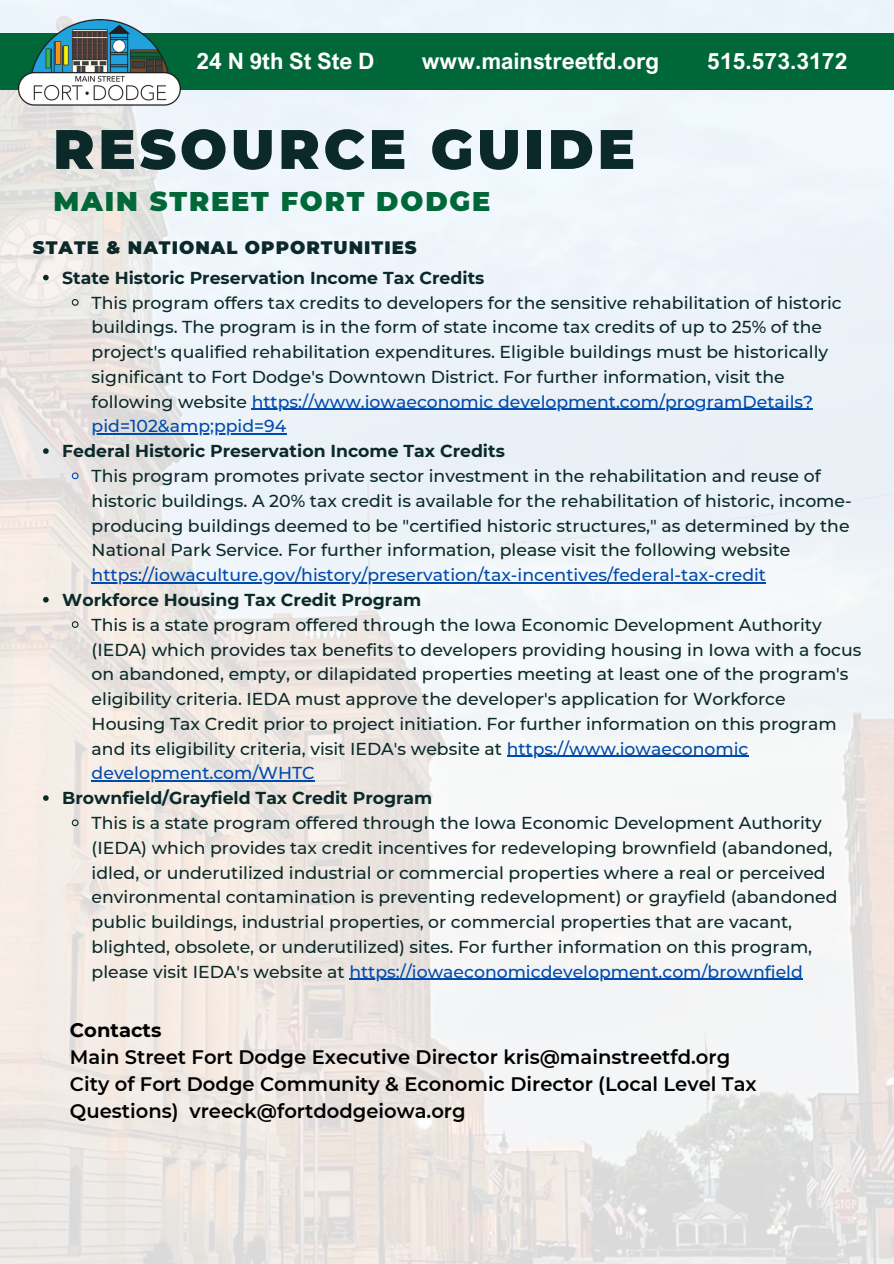
<style>
.page{position:relative;width:894px;height:1264px;background:#fff}
.page>*{position:absolute;margin:0;border:0;box-sizing:border-box;transform-origin:0 0}
.t1{font:900 55.5px "Montserrat";letter-spacing:.07em;color:#0b2929}
.t2{font:900 27px "Montserrat";letter-spacing:.07em;color:#006738}
.t3{font:700 22.5px "Arial Nova";color:#fff}
.t4{font:600 19.5px/27px "Montserrat";color:#000}
.t5{font:700 19.5px "Montserrat";color:#000}
.t6{font:900 18px "Montserrat";letter-spacing:.055em;color:#0b2929}
.t7{font:500 17.25px/24.8px "Montserrat";color:#0b2929}
.t8{font:700 17.25px "Montserrat";color:#0b2929}
.s1{color:#004aad}
</style>
<div class="page">
<img style="left:0;top:0;width:893px;height:1263px">
<div style="left:0;top:33px;width:893px;height:56px;background:#006738"></div>
<img style="left:19px;top:19px;width:162px;height:97px">
<svg style="left:43px;top:275px;width:6px;height:5px"></svg>
<svg style="left:71px;top:298px;width:8px;height:8px"></svg>
<hr style="left:251px;top:409px;width:561px;height:1px;background:#004aad">
<hr style="left:92px;top:433px;width:194px;height:2px;background:#004aad">
<svg style="left:43px;top:448px;width:6px;height:6px"></svg>
<svg style="left:71px;top:471px;width:8px;height:9px"></svg>
<hr style="left:92px;top:582px;width:673px;height:1px;background:#004aad">
<svg style="left:43px;top:597px;width:6px;height:5px"></svg>
<svg style="left:71px;top:620px;width:8px;height:8px"></svg>
<hr style="left:506px;top:755px;width:242px;height:2px;background:#004aad">
<hr style="left:92px;top:780px;width:222px;height:1px;background:#004aad">
<svg style="left:43px;top:795px;width:6px;height:5px"></svg>
<svg style="left:71px;top:818px;width:8px;height:9px"></svg>
<hr style="left:349px;top:978px;width:453px;height:1px;background:#004aad">
<p class="t3" style="left:196px;top:47px;width:179px">24 N 9th St Ste D</p>
<p class="t3" style="left:422px;top:47px;width:239px">www.mainstreetfd.org</p>
<p class="t3" style="left:707px;top:47px;width:142px">515.573.3172</p>
<p class="t1" style="left:53px;top:115px;width:583px">RESOURCE GUIDE</p>
<p class="t2" style="left:54px;top:185px;width:438px">MAIN STREET FORT DODGE</p>
<p class="t6" style="left:33px;top:236px;width:385px">STATE &amp; NATIONAL OPPORTUNITIES</p>
<p class="t8" style="left:62px;top:267px;width:423px">State Historic Preservation Income Tax Credits</p>
<p class="t7" style="left:92px;top:290px;width:751px">This program offers tax credits to developers for the sensitive rehabilitation of historic buildings. The program is in the form of state income tax credits of up to 25% of the project's qualified rehabilitation expenditures. Eligible buildings must be historically significant to Fort Dodge's Downtown District. For further information, visit the following website <span class="s1">https://www.iowaeconomic development.com/programDetails? pid=102&amp;amp;ppid=94</span></p>
<p class="t8" style="left:62px;top:440px;width:444px">Federal Historic Preservation Income Tax Credits</p>
<p class="t7" style="left:92px;top:463px;width:761px">This program promotes private sector investment in the rehabilitation and reuse of historic buildings. A 20% tax credit is available for the rehabilitation of historic, income&shy;producing buildings deemed to be "certified historic structures," as determined by the National Park Service. For further information, please visit the following website <span class="s1">https://iowaculture.gov/history/preservation/tax-incentives/federal-tax-credit</span></p>
<p class="t8" style="left:62px;top:589px;width:360px">Workforce Housing Tax Credit Program</p>
<p class="t7" style="left:92px;top:612px;width:771px">This is a state program offered through the Iowa Economic Development Authority (IEDA) which provides tax benefits to developers providing housing in Iowa with a focus on abandoned, empty, or dilapidated properties meeting at least one of the program's eligibility criteria. IEDA must approve the developer's application for Workforce Housing Tax Credit prior to project initiation. For further information on this program and its eligibility criteria, visit IEDA's website at <span class="s1">https://www.iowaeconomic development.com/WHTC</span></p>
<p class="t8" style="left:62px;top:787px;width:371px">Brownfield/Grayfield Tax Credit Program</p>
<p class="t7" style="left:92px;top:810px;width:747px">This is a state program offered through the Iowa Economic Development Authority (IEDA) which provides tax credit incentives for redeveloping brownfield (abandoned, idled, or underutilized industrial or commercial properties where a real or perceived environmental contamination is preventing redevelopment) or grayfield (abandoned public buildings, industrial properties, or commercial properties that are vacant, blighted, obsolete, or underutilized) sites. For further information on this program, please visit IEDA's website at <span class="s1">https://iowaeconomicdevelopment.com/brownfield</span></p>
<p class="t5" style="left:70px;top:1017px;width:93px">Contacts</p>
<p class="t4" style="left:70px;top:1043px;width:661px">Main Street Fort Dodge Executive Director kris@mainstreetfd.org</p>
<p class="t4" style="left:70px;top:1070px;width:688px">City of Fort Dodge Community &amp; Economic Director (Local Level Tax<br>Questions) vreeck@fortdodgeiowa.org</p>
</div>
